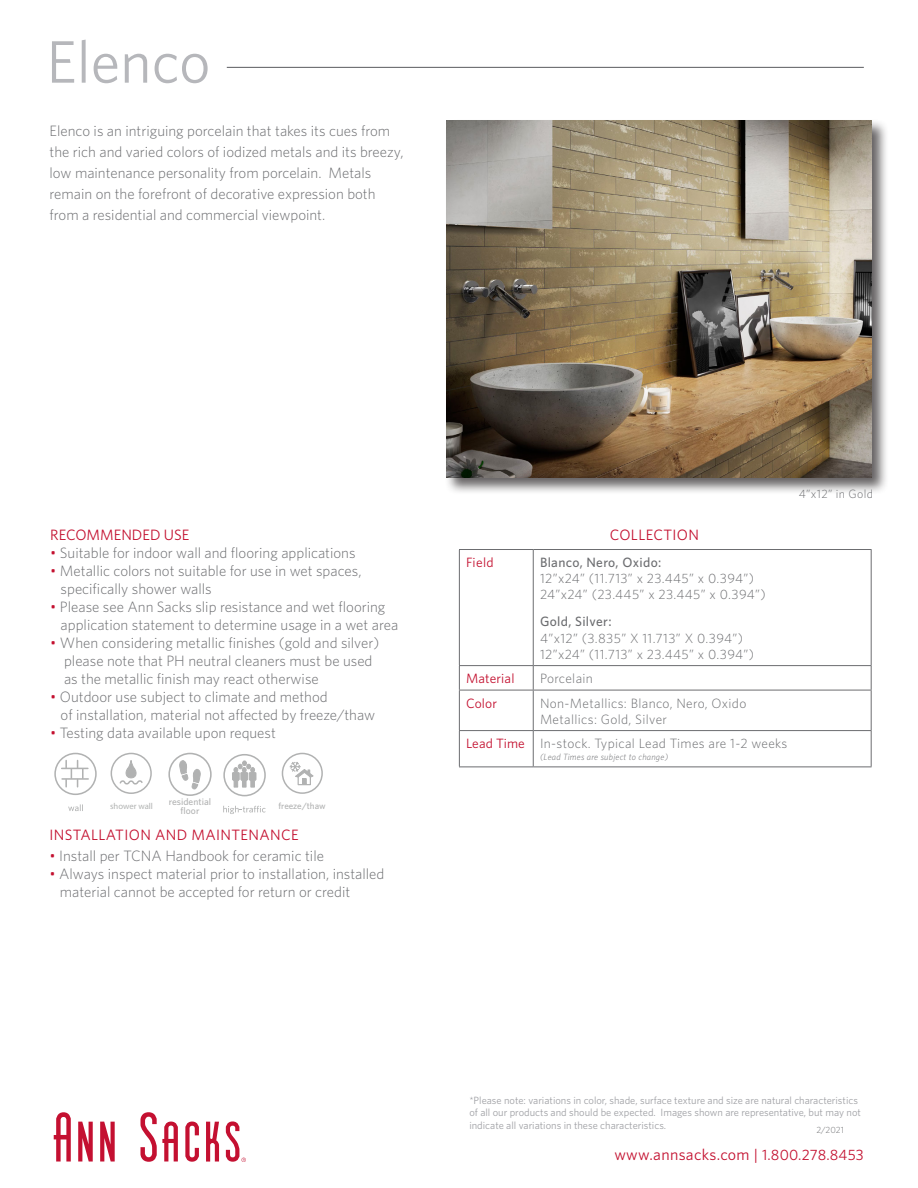
<style>
.page{position:relative;width:918px;height:1188px;background:#fff}
.page>*{position:absolute;margin:0;border:0;box-sizing:border-box;transform-origin:0 0}
.t1{font:60px "Whitney";color:#b6b7bb}
.t2{font:15.9px "Whitney";letter-spacing:.02em;color:#c3102f}
.t3{font:300 15px/21px "Whitney";color:#6c6d70}
.Red_Sub-heads{font:15px "Whitney";letter-spacing:.025em;color:#c3102f}
.Red_Sub-heads-2{font:15px "Whitney";color:#c3102f}
.t4{font:300 13.5px "Whitney";letter-spacing:.025em;color:#6c6d70}
.t5{font:500 13.5px "Whitney";letter-spacing:.025em;color:#6c6d70}
.Red_Sub-heads-3{font:13.5px "Whitney";letter-spacing:.01em;color:#c3102f}
.t6{font:300 12px "Whitney";letter-spacing:.025em;color:#6c6d70}
.t7{font:10.5px/12.6px "Whitney";color:#a0a1a5}
.t8{font:500 9.6px/8.4px "Whitney";color:#b1b2b2;text-align:center}
.t9{font:500 9.15px "Whitney";letter-spacing:-.005em;color:#b1b2b2}
.Red_Sub-heads-4{font:italic 300 9px "Whitney";letter-spacing:.025em;color:#6c6d70}
.t10{font:300 9px "Whitney";color:#6c6d70}
.t11{font:8.7px "Myriad Pro";color:#b1b3b2}
.s1{color:#c3102f}
.s2{font-size:15.6px}
.s3{font-size:15px}
</style>
<div class="page">
<hr style="left:227px;top:67px;width:637px;height:1px;background:#6c6d70">
<svg style="left:54px;top:1112px;width:17px;height:50px"></svg>
<svg style="left:140px;top:1112px;width:38px;height:50px"></svg>
<svg style="left:185px;top:1122px;width:14px;height:40px"></svg>
<svg style="left:78px;top:1122px;width:15px;height:40px"></svg>
<svg style="left:100px;top:1122px;width:15px;height:40px"></svg>
<svg style="left:206px;top:1122px;width:13px;height:40px"></svg>
<svg style="left:226px;top:1121px;width:20px;height:41px"></svg>
<div style="left:445px;top:119px;width:444px;height:376px;background:#231f20;opacity:.7"></div>
<img style="left:447px;top:121px;width:425px;height:357px">
<hr style="left:459px;top:549px;width:74px;height:1px;background:#6c6d70">
<hr style="left:459px;top:550px;width:1px;height:115px;background:#6c6d70">
<hr style="left:533px;top:549px;width:339px;height:1px;background:#6c6d70">
<hr style="left:533px;top:550px;width:1px;height:115px;background:#6c6d70">
<hr style="left:871px;top:550px;width:1px;height:115px;background:#6c6d70">
<hr style="left:459px;top:665px;width:74px;height:1px;background:#6c6d70">
<svg style="left:459px;top:666px;width:1px;height:24px"></svg>
<hr style="left:533px;top:665px;width:339px;height:1px;background:#6c6d70">
<svg style="left:533px;top:666px;width:1px;height:24px"></svg>
<svg style="left:871px;top:666px;width:1px;height:24px"></svg>
<hr style="left:459px;top:690px;width:74px;height:1px;background:#6c6d70">
<hr style="left:459px;top:690px;width:1px;height:40px;background:#6c6d70">
<hr style="left:533px;top:690px;width:339px;height:1px;background:#6c6d70">
<hr style="left:533px;top:690px;width:1px;height:40px;background:#6c6d70">
<hr style="left:871px;top:690px;width:1px;height:40px;background:#6c6d70">
<hr style="left:459px;top:730px;width:74px;height:1px;background:#6c6d70">
<hr style="left:459px;top:731px;width:1px;height:36px;background:#6c6d70">
<hr style="left:533px;top:730px;width:339px;height:1px;background:#6c6d70">
<hr style="left:533px;top:731px;width:1px;height:36px;background:#6c6d70">
<hr style="left:871px;top:731px;width:1px;height:36px;background:#6c6d70">
<hr style="left:459px;top:767px;width:74px;height:1px;background:#6c6d70">
<hr style="left:533px;top:767px;width:339px;height:1px;background:#6c6d70">
<div style="left:54px;top:753px;width:43px;height:42px;border:2px solid #b1b2b2;border-radius:50%"></div>
<svg style="left:62px;top:761px;width:26px;height:26px"></svg>
<svg style="left:68px;top:804px;width:15px;height:7px"></svg>
<div style="left:223px;top:754px;width:43px;height:42px;border:2px solid #b1b2b2;border-radius:50%"></div>
<svg style="left:232px;top:761px;width:24px;height:26px"></svg>
<svg style="left:223px;top:806px;width:42px;height:8px"></svg>
<div style="left:168px;top:753px;width:44px;height:43px;border:2px solid #b1b2b2;border-radius:50%"></div>
<svg style="left:179px;top:761px;width:22px;height:28px"></svg>
<div style="left:111px;top:753px;width:41px;height:41px;border:2px solid #b1b2b2;border-radius:50%"></div>
<svg style="left:118px;top:760px;width:25px;height:25px"></svg>
<div style="left:282px;top:753px;width:41px;height:41px;border:1px solid #b1b2b2;border-radius:50%"></div>
<svg style="left:290px;top:762px;width:24px;height:24px"></svg>
<h1 class="t1" style="left:46px;top:22px;width:166px">Elenco</h1>
<p class="t3" style="left:50px;top:120px;width:355px">Elenco is an intriguing porcelain that takes its cues from the rich and varied colors of iodized metals and its breezy, low maintenance personality from porcelain. Metals remain on the forefront of decorative expression both from a residential and commercial viewpoint.</p>
<p class="Red_Sub-heads-2" style="left:50px;top:525px;width:141px">RECOMMENDED USE</p>
<p class="t3" style="left:50px;top:542px;width:307px"><span class="s1">•</span> Suitable for indoor wall and flooring applications</p>
<p class="t3" style="left:50px;top:560px;width:313px"><span class="s1">•</span> Metallic colors not suitable for use in wet spaces,</p>
<p class="t3" style="left:61px;top:578px;width:153px">specifically shower walls</p>
<p class="t3" style="left:50px;top:596px;width:337px"><span class="s1">•</span> Please see Ann Sacks slip resistance and wet flooring</p>
<p class="t3" style="left:61px;top:614px;width:339px">application statement to determine usage in a wet area</p>
<p class="t3" style="left:50px;top:632px;width:330px"><span class="s1">•</span> When considering metallic finishes (gold and silver)</p>
<p class="t3" style="left:64px;top:650px;width:310px">please note that PH neutral cleaners must be used</p>
<p class="t3" style="left:64px;top:668px;width:256px">as the metallic finish may react otherwise</p>
<p class="t3" style="left:50px;top:686px;width:279px"><span class="s1">•</span> Outdoor use subject to climate and method</p>
<p class="t3" style="left:61px;top:704px;width:316px">of installation, material not affected by freeze/thaw</p>
<p class="t3" style="left:50px;top:722px;width:227px"><span class="s1">•</span> Testing data available upon request</p>
<p class="t8" style="left:169px;top:798px;width:44px">residential floor</p>
<p class="t11" style="left:110px;top:801px;width:44px">shower wall</p>
<p class="t9" style="left:279px;top:801px;width:49px">freeze/thaw</p>
<p class="Red_Sub-heads" style="left:50px;top:825px;width:251px">INSTALLATION AND MAINTENANCE</p>
<p class="t3" style="left:50px;top:845px;width:276px"><span class="s1">•</span> Install per TCNA Handbook for ceramic tile</p>
<p class="t3" style="left:50px;top:863px;width:336px"><span class="s1">•</span> Always inspect material prior to installation, installed</p>
<p class="t3" style="left:60px;top:881px;width:292px">material cannot be accepted for return or credit</p>
<p class="Red_Sub-heads" style="left:610px;top:524px;width:91px">COLLECTION</p>
<p class="Red_Sub-heads-3" style="left:466px;top:553px;width:29px">Field</p>
<p class="t5" style="left:540px;top:553px;width:123px">Blanco, Nero, Oxido:</p>
<p class="t4" style="left:540px;top:570px;width:216px">12”x24” (11.713” x 23.445” x 0.394”)</p>
<p class="t4" style="left:540px;top:586px;width:227px">24”x24” (23.445” x 23.445” x 0.394”)</p>
<p class="t5" style="left:540px;top:613px;width:73px">Gold, Silver:</p>
<p class="t4" style="left:540px;top:629px;width:205px">4”x12” (3.835” X 11.713” X 0.394”)</p>
<p class="t4" style="left:540px;top:645px;width:216px">12”x24” (11.713” x 23.445” x 0.394”)</p>
<p class="Red_Sub-heads-3" style="left:466px;top:669px;width:50px">Material</p>
<p class="t4" style="left:540px;top:669px;width:54px">Porcelain</p>
<p class="Red_Sub-heads-3" style="left:466px;top:694px;width:32px">Color</p>
<p class="t4" style="left:540px;top:694px;width:208px">Non-Metallics: Blanco, Nero, Oxido</p>
<p class="t4" style="left:540px;top:710px;width:129px">Metallics: Gold, Silver</p>
<p class="Red_Sub-heads-3" style="left:466px;top:734px;width:60px">Lead Time</p>
<p class="t4" style="left:540px;top:734px;width:249px">In-stock. Typical Lead Times are 1-2 weeks</p>
<p class="Red_Sub-heads-4" style="left:540px;top:751px;width:130px">(Lead Times are subject to change)</p>
<p class="t6" style="left:799px;top:486px;width:76px">4”x12” in Gold</p>
<p class="t7" style="left:469px;top:1093px;width:393px">*Please note: variations in color, shade, surface texture and size are natural characteristics of all our products and should be expected. Images shown are representative, but may not indicate all variations in these characteristics.</p>
<p class="t10" style="left:816px;top:1123px;width:29px">2/2021</p>
<p class="t2" style="left:614px;top:1144px;width:251px">www.annsacks.com <span class="s2">|</span> <span class="s3">1.800.278.8453</span></p>
</div>
